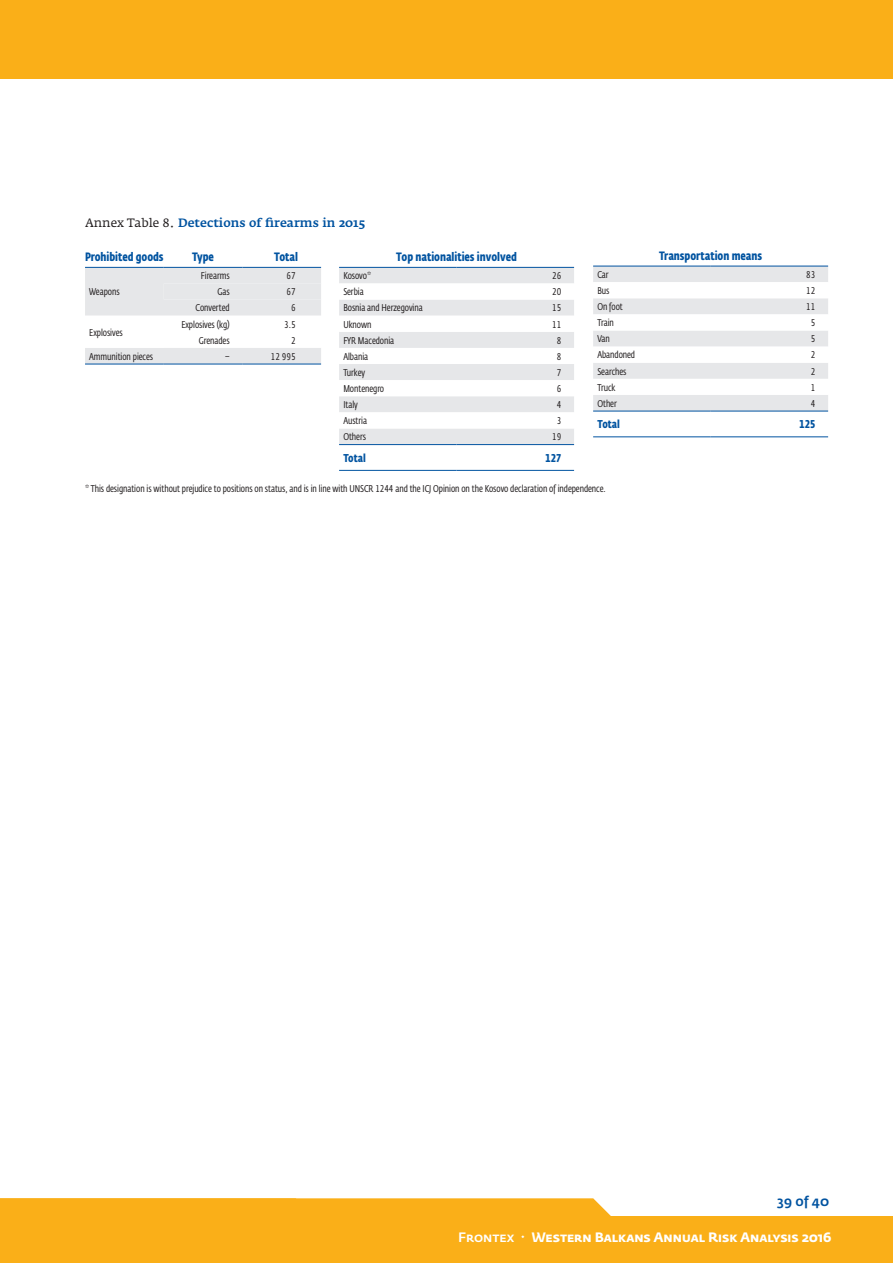
<style>
.page{position:relative;width:893px;height:1263px;background:#fff}
.page>*{position:absolute;margin:0;border:0;box-sizing:border-box;transform-origin:0 0}
.t1{font:700 13.5px "Fedra Sans Pro";color:#fff}
.t2{font:500 13.5px "Fedra Sans Pro";color:#0153a0}
.table_head_8{font:700 12px "Fedra Sans Cond Std";letter-spacing:-.005em;color:#0153a0}
.RAU_caption{font:500 12px "Fedra Serif A Pro";color:#0153a0}
.table_subhead{font:700 11.25px "Fedra Sans Cond Std";letter-spacing:-.005em;color:#0153a0}
.table_subhead_right{font:700 11.25px "Fedra Sans Cond Std";letter-spacing:-.005em;color:#0153a0}
.table_body_left{font:9.75px "Fedra Sans Cond Std";letter-spacing:-.005em;color:#231f20}
.RAU_caption_small{font:9.75px "Fedra Sans Cond Std";letter-spacing:-.005em;color:#231f20}
.table_body_right{font:9.75px "Fedra Sans Cond Std";letter-spacing:-.005em;color:#231f20}
.s1{font-weight:400;color:#231f20}
.s2{font-weight:500}
</style>
<div class="page">
<svg style="left:339px;top:268px;width:235px;height:202px"></svg>
<hr style="left:339px;top:267px;width:118px;height:1px;background:#0153a0">
<hr style="left:457px;top:267px;width:117px;height:1px;background:#0153a0">
<hr style="left:339px;top:444px;width:118px;height:1px;background:#0153a0">
<hr style="left:457px;top:444px;width:117px;height:1px;background:#0153a0">
<hr style="left:339px;top:470px;width:118px;height:1px;background:#0153a0">
<hr style="left:457px;top:470px;width:117px;height:1px;background:#0153a0">
<svg style="left:85px;top:266px;width:236px;height:98px"></svg>
<hr style="left:85px;top:267px;width:79px;height:1px;background:#0153a0">
<hr style="left:164px;top:267px;width:78px;height:1px;background:#0153a0">
<hr style="left:242px;top:267px;width:79px;height:1px;background:#0153a0">
<hr style="left:85px;top:364px;width:79px;height:1px;background:#0153a0">
<hr style="left:164px;top:364px;width:78px;height:1px;background:#0153a0">
<hr style="left:242px;top:364px;width:79px;height:1px;background:#0153a0">
<svg style="left:593px;top:267px;width:235px;height:144px"></svg>
<hr style="left:593px;top:266px;width:118px;height:1px;background:#0153a0">
<hr style="left:711px;top:266px;width:117px;height:1px;background:#0153a0">
<hr style="left:593px;top:411px;width:118px;height:1px;background:#0153a0">
<hr style="left:711px;top:411px;width:117px;height:1px;background:#0153a0">
<hr style="left:593px;top:436px;width:118px;height:1px;background:#0153a0">
<hr style="left:711px;top:436px;width:117px;height:1px;background:#0153a0">
<div style="left:0;top:0;width:893px;height:79px;background:#faaf18"></div>
<div style="left:0;top:1216px;width:893px;height:47px;background:#faaf18"></div>
<div style="left:0;top:1198px;width:611px;height:18px;background:#faaf18"></div>
<p class="RAU_caption" style="left:85px;top:215px;width:282px"><span class="s1">Annex Table 8.</span> Detections of firearms in 2015</p>
<p class="table_head_8" style="left:85px;top:249px;width:80px">Prohibited goods</p>
<p class="table_head_8" style="left:192px;top:249px;width:24px">Type</p>
<p class="table_head_8" style="left:274px;top:249px;width:25px">Total</p>
<p class="table_body_left" style="left:89px;top:286px;width:32px">Weapons</p>
<p class="table_body_right" style="left:201px;top:270px;width:30px">Firearms</p>
<p class="table_body_right" style="left:286px;top:270px;width:11px">67</p>
<p class="table_body_right" style="left:217px;top:286px;width:14px">Gas</p>
<p class="table_body_right" style="left:286px;top:286px;width:11px">67</p>
<p class="table_body_right" style="left:196px;top:302px;width:36px">Converted</p>
<p class="table_body_right" style="left:291px;top:302px;width:6px">6</p>
<p class="table_body_left" style="left:89px;top:326px;width:35px">Explosives</p>
<p class="table_body_right" style="left:181px;top:318px;width:50px">Explosives (kg)</p>
<p class="table_body_right" style="left:284px;top:318px;width:13px">3.5</p>
<p class="table_body_right" style="left:199px;top:334px;width:32px">Grenades</p>
<p class="table_body_right" style="left:291px;top:334px;width:6px">2</p>
<p class="table_body_left" style="left:89px;top:351px;width:65px">Ammunition pieces</p>
<p class="table_body_right" style="left:225px;top:351px;width:6px">–</p>
<p class="table_body_right" style="left:271px;top:351px;width:26px">12 995</p>
<p class="table_head_8" style="left:396px;top:249px;width:122px">Top nationalities involved</p>
<p class="table_body_left" style="left:343px;top:270px;width:29px">Kosovo*</p>
<p class="table_body_right" style="left:552px;top:270px;width:11px">26</p>
<p class="table_body_left" style="left:343px;top:286px;width:22px">Serbia</p>
<p class="table_body_right" style="left:552px;top:286px;width:11px">20</p>
<p class="table_body_left" style="left:343px;top:302px;width:81px">Bosnia and Herzegovina</p>
<p class="table_body_right" style="left:552px;top:302px;width:11px">15</p>
<p class="table_body_left" style="left:343px;top:318px;width:30px">Uknown</p>
<p class="table_body_right" style="left:552px;top:318px;width:11px">11</p>
<p class="table_body_left" style="left:343px;top:334px;width:52px">FYR Macedonia</p>
<p class="table_body_right" style="left:557px;top:334px;width:6px">8</p>
<p class="table_body_left" style="left:343px;top:351px;width:26px">Albania</p>
<p class="table_body_right" style="left:557px;top:351px;width:6px">8</p>
<p class="table_body_left" style="left:343px;top:367px;width:23px">Turkey</p>
<p class="table_body_right" style="left:557px;top:367px;width:6px">7</p>
<p class="table_body_left" style="left:343px;top:383px;width:42px">Montenegro</p>
<p class="table_body_right" style="left:557px;top:383px;width:6px">6</p>
<p class="table_body_left" style="left:343px;top:399px;width:16px">Italy</p>
<p class="table_body_right" style="left:557px;top:399px;width:6px">4</p>
<p class="table_body_left" style="left:343px;top:415px;width:25px">Austria</p>
<p class="table_body_right" style="left:557px;top:415px;width:6px">3</p>
<p class="table_body_left" style="left:343px;top:431px;width:24px">Others</p>
<p class="table_body_right" style="left:552px;top:431px;width:11px">19</p>
<p class="table_subhead" style="left:343px;top:451px;width:24px">Total</p>
<p class="table_subhead_right" style="left:546px;top:451px;width:17px">127</p>
<p class="table_head_8" style="left:659px;top:248px;width:105px">Transportation means</p>
<p class="table_body_left" style="left:597px;top:269px;width:13px">Car</p>
<p class="table_body_right" style="left:806px;top:269px;width:11px">83</p>
<p class="table_body_left" style="left:597px;top:285px;width:14px">Bus</p>
<p class="table_body_right" style="left:806px;top:285px;width:11px">12</p>
<p class="table_body_left" style="left:597px;top:301px;width:27px">On foot</p>
<p class="table_body_right" style="left:806px;top:301px;width:11px">11</p>
<p class="table_body_left" style="left:597px;top:317px;width:18px">Train</p>
<p class="table_body_right" style="left:811px;top:317px;width:6px">5</p>
<p class="table_body_left" style="left:597px;top:333px;width:14px">Van</p>
<p class="table_body_right" style="left:811px;top:333px;width:6px">5</p>
<p class="table_body_left" style="left:597px;top:349px;width:39px">Abandoned</p>
<p class="table_body_right" style="left:811px;top:349px;width:6px">2</p>
<p class="table_body_left" style="left:597px;top:365px;width:31px">Searches</p>
<p class="table_body_right" style="left:811px;top:365px;width:6px">2</p>
<p class="table_body_left" style="left:597px;top:381px;width:19px">Truck</p>
<p class="table_body_right" style="left:811px;top:381px;width:6px">1</p>
<p class="table_body_left" style="left:597px;top:398px;width:21px">Other</p>
<p class="table_body_right" style="left:811px;top:398px;width:6px">4</p>
<p class="table_subhead" style="left:597px;top:417px;width:24px">Total</p>
<p class="table_subhead_right" style="left:800px;top:417px;width:17px">125</p>
<p class="RAU_caption_small" style="left:85px;top:482px;width:522px">* This designation is without prejudice to positions on status, and is in line with UNSCR 1244 and the ICJ Opinion on the Kosovo declaration of independence.</p>
<h1 class="t2" style="left:777px;top:1191px;width:53px">39 of 40</h1>
<h1 class="t1" style="left:458px;top:1226px;width:375px"><span class="s2">Frontex</span> · Western Balkans Annual Risk Analysis 2016</h1>
</div>
